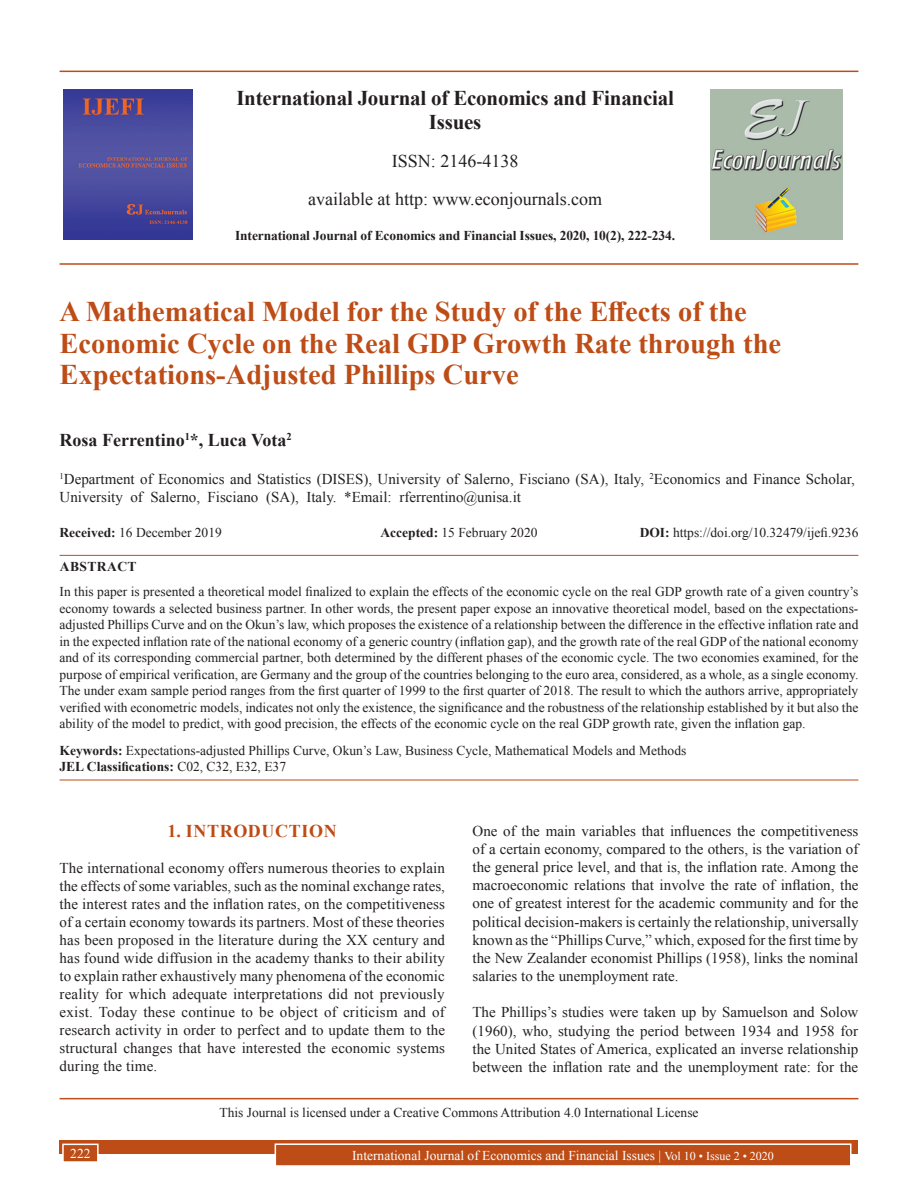
<style>
.page{position:relative;width:918px;height:1188px;background:#fff}
.page>*{position:absolute;margin:0;border:0;box-sizing:border-box;transform-origin:0 0}
.AT{font:700 28.5px/31.5px "Times New Roman";color:#bd4c16}
.t1{font:700 21px/24px "Times New Roman";letter-spacing:-.01em;color:#231f20;text-align:center}
.t2{font:18px/38px "Times New Roman";color:#231f20;text-align:center}
.AU{font:700 18px "Times New Roman";color:#231f20}
.t3{font:700 18px "Times New Roman";letter-spacing:.035em;color:#bd4c16}
.TX{font:15px/18px "Times New Roman";color:#231f20;text-align:justify}
.AFF{font:15px/18px "Times New Roman";color:#231f20}
.ABS{font:13.5px/16.5px "Times New Roman";color:#231f20;text-align:justify}
.KWD{font:13.5px/16.2px "Times New Roman";color:#231f20}
.HIS{font:13.5px "Times New Roman";color:#231f20}
.CCA{font:13.5px "Times New Roman";color:#231f20}
.t4{font:13.5px "Times New Roman";color:#fff}
.ABSH{font:700 13.5px "Times New Roman";letter-spacing:-.01em;color:#231f20}
.ABSH-2{font:700 13.5px "Times New Roman";letter-spacing:.035em;color:#231f20}
.s1{font-weight:700}
.s2{font-size:12px}
</style>
<div class="page">
<hr style="left:60px;top:71px;width:798px;height:1px;background:#bd4c16">
<hr style="left:60px;top:263px;width:798px;height:2px;background:#bd4c16">
<img style="left:64px;top:89px;width:129px;height:151px">
<img style="left:711px;top:89px;width:132px;height:150px">
<div style="left:60px;top:1140px;width:798px;height:13px;background:#bd4c16"></div>
<div style="left:275px;top:1144px;width:576px;height:22px;background:#bd4c16"></div>
<div style="left:275px;top:1143px;width:577px;height:24px;border:2px solid #fff"></div>
<div style="left:63px;top:1144px;width:35px;height:18px;background:#bd4c16"></div>
<div style="left:62px;top:1144px;width:37px;height:19px;border:2px solid #fff"></div>
<hr style="left:60px;top:555px;width:798px;height:1px;background:#bd4c16">
<hr style="left:60px;top:780px;width:798px;height:1px;background:#bd4c16">
<hr style="left:60px;top:1098px;width:798px;height:1px;background:#bd4c16">
<h2 class="t1" style="left:236px;top:85px;width:439px">International Journal of Economics and Financial<br>Issues</h2>
<p class="t2" style="left:308px;top:141px;width:296px">ISSN: 2146-4138<br>available at http: www.econjournals.com</p>
<p class="ABSH" style="left:235px;top:226px;width:442px">International Journal of Economics and Financial Issues, 2020, 10(2), 222-234.</p>
<p class="AT" style="left:60px;top:295px;width:723px">A Mathematical Model for the Study of the Effects of the<br>Economic Cycle on the Real GDP Growth Rate through the<br>Expectations-Adjusted Phillips Curve</p>
<p class="AU" style="left:60px;top:427px;width:234px">Rosa Ferrentino<sup>1</sup>*, Luca Vota<sup>2</sup></p>
<p class="AFF" style="left:60px;top:470px;width:797px"><sup>1</sup>Department of Economics and Statistics (DISES), University of Salerno, Fisciano (SA), Italy, <sup>2</sup>Economics and Finance Scholar,<br>University of Salerno, Fisciano (SA), Italy. *Email: rferrentino@unisa.it</p>
<p class="HIS" style="left:60px;top:523px;width:164px"><span class="s1">Received:</span> 16 December 2019</p>
<p class="HIS" style="left:380px;top:523px;width:159px"><span class="s1">Accepted:</span> 15 February 2020</p>
<p class="HIS" style="left:640px;top:523px;width:220px"><span class="s1">DOI:</span> https://doi.org/10.32479/ijefi.9236</p>
<p class="ABSH-2" style="left:60px;top:557px;width:78px">ABSTRACT</p>
<p class="ABS" style="left:60px;top:583px;width:800px">In this paper is presented a theoretical model finalized to explain the effects of the economic cycle on the real GDP growth rate of a given country’s economy towards a selected business partner. In other words, the present paper expose an innovative theoretical model, based on the expectations&shy;adjusted Phillips Curve and on the Okun’s law, which proposes the existence of a relationship between the difference in the effective inflation rate and in the expected inflation rate of the national economy of a generic country (inflation gap), and the growth rate of the real GDP of the national economy and of its corresponding commercial partner, both determined by the different phases of the economic cycle. The two economies examined, for the purpose of empirical verification, are Germany and the group of the countries belonging to the euro area, considered, as a whole, as a single economy.<br>The under exam sample period ranges from the first quarter of 1999 to the first quarter of 2018. The result to which the authors arrive, appropriately verified with econometric models, indicates not only the existence, the significance and the robustness of the relationship established by it but also the ability of the model to predict, with good precision, the effects of the economic cycle on the real GDP growth rate, given the inflation gap.</p>
<p class="KWD" style="left:60px;top:742px;width:628px"><span class="s1">Keywords:</span> Expectations-adjusted Phillips Curve, Okun’s Law, Business Cycle, Mathematical Models and Methods<br><span class="s1">JEL Classifications:</span> C02, C32, E32, E37</p>
<p class="TX" style="left:472px;top:821px;width:388px">One of the main variables that influences the competitiveness of a certain economy, compared to the others, is the variation of the general price level, and that is, the inflation rate. Among the macroeconomic relations that involve the rate of inflation, the one of greatest interest for the academic community and for the political decision-makers is certainly the relationship, universally known as the “Phillips Curve,” which, exposed for the first time by the New Zealander economist Phillips (1958), links the nominal salaries to the unemployment rate.</p>
<p class="TX" style="left:472px;top:1003px;width:387px">The Phillips’s studies were taken up by Samuelson and Solow (1960), who, studying the period between 1934 and 1958 for the United States of America, explicated an inverse relationship between the inflation rate and the unemployment rate: for the</p>
<p class="CCA" style="left:219px;top:1103px;width:481px">This Journal is licensed under a Creative Commons Attribution 4.0 International License</p>
<h1 class="t3" style="left:168px;top:818px;width:171px">1. INTRODUCTION</h1>
<p class="TX" style="left:60px;top:859px;width:387px">The international economy offers numerous theories to explain the effects of some variables, such as the nominal exchange rates, the interest rates and the inflation rates, on the competitiveness of a certain economy towards its partners. Most of these theories has been proposed in the literature during the XX century and has found wide diffusion in the academy thanks to their ability to explain rather exhaustively many phenomena of the economic reality for which adequate interpretations did not previously exist. Today these continue to be object of criticism and of research activity in order to perfect and to update them to the structural changes that have interested the economic systems during the time.</p>
<p class="t4" style="left:70px;top:1144px;width:22px">222</p>
<p class="t4" style="left:352px;top:1146px;width:423px">International Journal of Economics and Financial Issues | <span class="s2">Vol 10 • Issue 2 • 2020</span></p>
</div>
